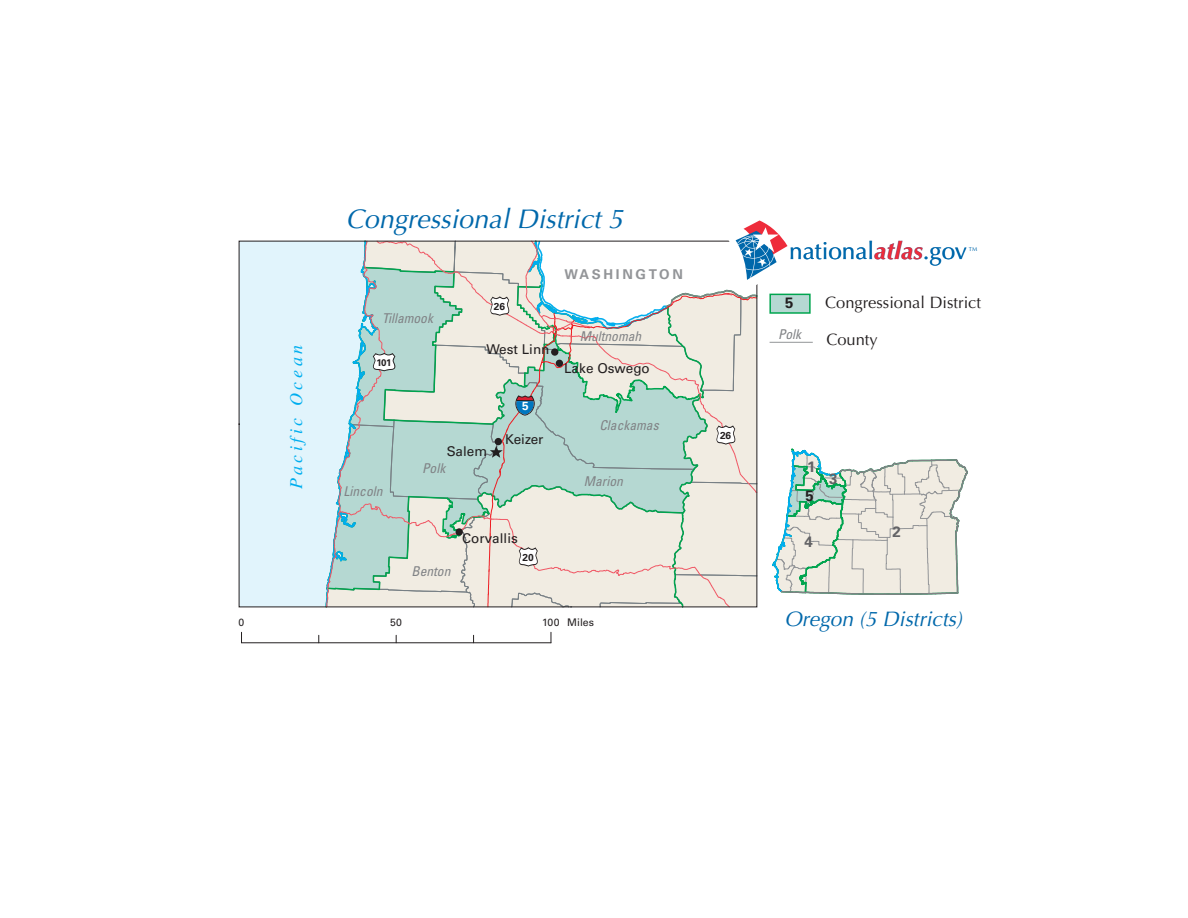
<style>
.page{position:relative;width:1188px;height:918px;background:#fff}
.page>*{position:absolute;margin:0;border:0;box-sizing:border-box;transform-origin:0 0}
.t1{font:italic 27px "Optima";color:#0068ab}
.t2{font:24.3px "Optima";color:#0068ab}
.t3{font:italic 21px "Optima";color:#0068ab}
.t4{font:italic 18px "Times";letter-spacing:.2em;color:#00aeef}
.t5{font:16.5px/36.2px "Optima";color:#231f20}
.t6{font:700 15px "Univers";color:#636366}
.t7{font:700 15px "Univers";color:#231f20}
.t8{font:italic condensed 13.5px "Univers";color:#808285}
.t9{font:13.5px "Univers";color:#231f20}
.t10{font:700 13.5px "Univers";letter-spacing:.2em;color:#939598}
.t11{font:700 11.7px "Univers";color:#fff}
.t12{font:10.5px "Univers";color:#231f20}
.t13{font:700 10.05px "Univers";color:#231f20}
.t14{font:700 9.6px "Univers";color:#231f20}
.t15{font:5.7px "Optima";color:#0068ab}
.s1{font-weight:700;font-style:italic}
</style>
<div class="page">
<svg style="left:241px;top:632px;width:311px;height:12px"></svg>
<div style="left:238px;top:240px;width:87px;height:367px;background:#e1f4fc"></div>
<svg style="left:325px;top:220px;width:643px;height:388px"></svg>
<p class="t1" style="left:346px;top:203px;width:279px">Congressional District 5</p>
<p class="t4" style="left:286px;top:489px;width:145px;rotate:-90deg">Pacific Ocean</p>
<p class="t8" style="left:382px;top:309px;width:52px">Tillamook</p>
<p class="t14" style="left:376px;top:357px;width:16px">101</p>
<p class="t13" style="left:494px;top:301px;width:13px">26</p>
<p class="t9" style="left:486px;top:341px;width:65px">West Linn</p>
<p class="t9" style="left:447px;top:443px;width:42px">Salem</p>
<p class="t11" style="left:522px;top:399px;width:8px">5</p>
<p class="t9" style="left:505px;top:431px;width:40px">Keizer</p>
<p class="t8" style="left:344px;top:483px;width:40px">Lincoln</p>
<p class="t8" style="left:422px;top:460px;width:25px">Polk</p>
<p class="t8" style="left:411px;top:562px;width:41px">Benton</p>
<p class="t9" style="left:462px;top:530px;width:57px">Corvallis</p>
<p class="t13" style="left:522px;top:551px;width:13px">20</p>
<p class="t10" style="left:564px;top:266px;width:120px">WASHINGTON</p>
<p class="t8" style="left:580px;top:327px;width:63px">Multnomah</p>
<p class="t9" style="left:564px;top:360px;width:87px">Lake Oswego</p>
<p class="t8" style="left:599px;top:416px;width:61px">Clackamas</p>
<p class="t8" style="left:584px;top:472px;width:40px">Marion</p>
<p class="t12" style="left:239px;top:616px;width:7px">0</p>
<p class="t12" style="left:390px;top:616px;width:13px">50</p>
<p class="t12" style="left:542px;top:616px;width:53px">100 Miles</p>
<p class="t13" style="left:720px;top:430px;width:13px">26</p>
<p class="t2" style="left:789px;top:237px;width:179px">national<span class="s1">atlas</span>.gov</p>
<p class="t15" style="left:969px;top:246px;width:10px">TM</p>
<p class="t7" style="left:785px;top:294px;width:10px">5</p>
<p class="t8" style="left:778px;top:326px;width:25px">Polk</p>
<p class="t5" style="left:825px;top:285px;width:157px">Congressional District<br>County</p>
<p class="t6" style="left:807px;top:458px;width:10px">1</p>
<p class="t7" style="left:806px;top:487px;width:10px">5</p>
<p class="t6" style="left:804px;top:533px;width:10px">4</p>
<p class="t6" style="left:829px;top:470px;width:10px">3</p>
<p class="t6" style="left:893px;top:523px;width:10px">2</p>
<p class="t3" style="left:785px;top:607px;width:179px">Oregon (5 Districts)</p>
</div>
